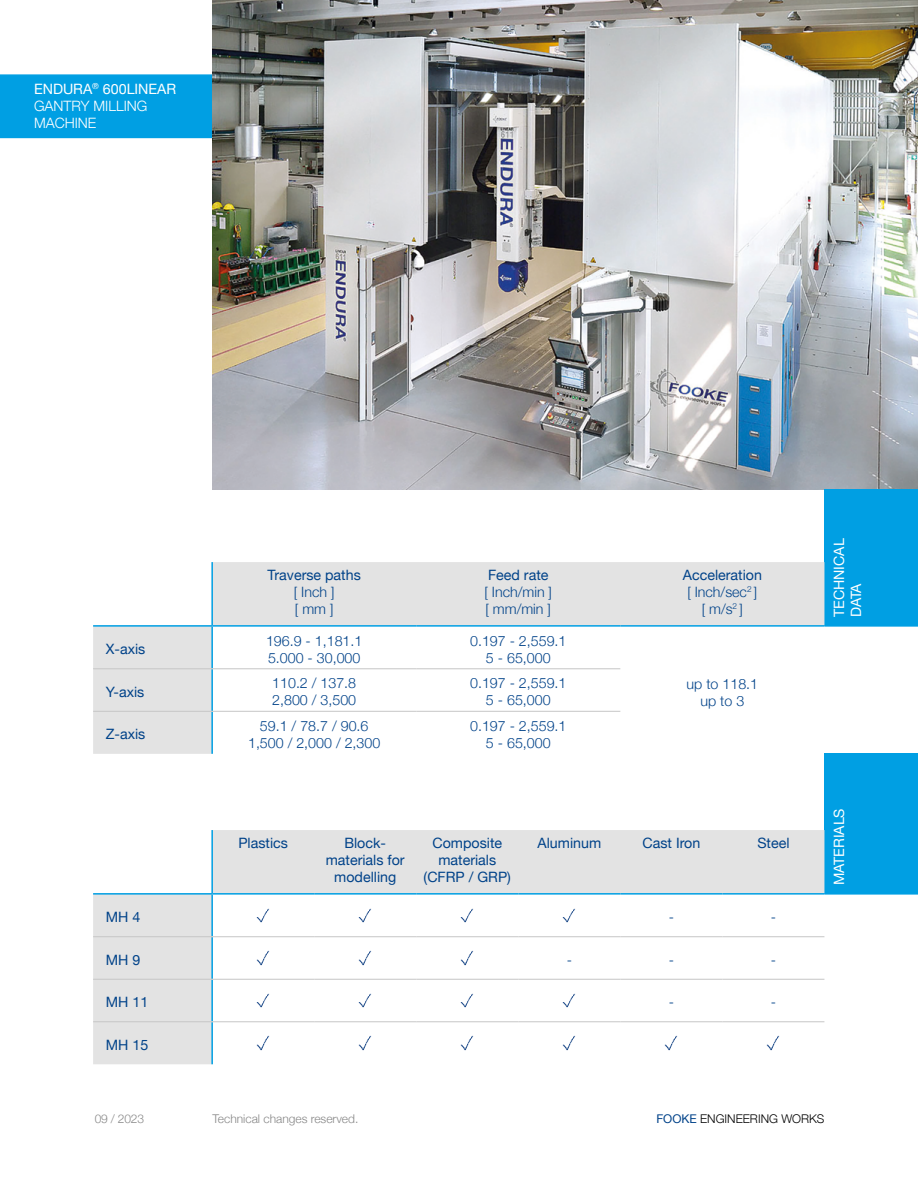
<style>
.page{position:relative;width:918px;height:1188px;background:#fff}
.page>*{position:absolute;margin:0;border:0;box-sizing:border-box;transform-origin:0 0}
.t1{font:300 14.25px/17.1px "Helvetica Neue";color:#004289;text-align:center}
.t2{font:14.25px/17.1px "Helvetica Neue";color:#004289;text-align:center}
.t3{font:300 14.25px/17.1px "Helvetica Neue";color:#fff}
.t4{font:14.25px/17.1px "Helvetica Neue";color:#fff}
.t5{font:300 12px "Helvetica Neue";color:#878787}
.t6{font:300 12px "Helvetica Neue";color:#000}
.s1{font-weight:400}
.s2{font-weight:400;color:#004289}
</style>
<div class="page">
<div style="left:0;top:74px;width:213px;height:64px;background:#009fe3"></div>
<img style="left:213px;top:0;width:705px;height:490px">
<div style="left:824px;top:490px;width:94px;height:136px;background:#009fe3"></div>
<svg style="left:93px;top:562px;width:731px;height:192px"></svg>
<hr style="left:212px;top:625px;width:204px;height:2px;background:#009fe3">
<hr style="left:416px;top:625px;width:204px;height:2px;background:#009fe3">
<hr style="left:620px;top:625px;width:204px;height:2px;background:#009fe3">
<hr style="left:211px;top:627px;width:2px;height:41px;background:#009fe3">
<hr style="left:211px;top:669px;width:2px;height:42px;background:#009fe3">
<hr style="left:211px;top:712px;width:2px;height:42px;background:#009fe3">
<hr style="left:93px;top:668px;width:119px;height:1px;background:#c6c6c6">
<hr style="left:212px;top:668px;width:204px;height:1px;background:#c6c6c6">
<hr style="left:416px;top:668px;width:204px;height:1px;background:#c6c6c6">
<hr style="left:93px;top:711px;width:119px;height:1px;background:#c6c6c6">
<hr style="left:212px;top:711px;width:204px;height:1px;background:#c6c6c6">
<hr style="left:416px;top:711px;width:204px;height:1px;background:#c6c6c6">
<hr style="left:211px;top:562px;width:2px;height:63px;background:#009fe3">
<hr style="left:93px;top:625px;width:119px;height:2px;background:#009fe3">
<hr style="left:824px;top:625px;width:94px;height:2px;background:#009fe3">
<div style="left:824px;top:753px;width:94px;height:141px;background:#009fe3"></div>
<svg style="left:93px;top:830px;width:731px;height:234px"></svg>
<hr style="left:212px;top:893px;width:102px;height:2px;background:#009fe3">
<hr style="left:314px;top:893px;width:102px;height:2px;background:#009fe3">
<hr style="left:416px;top:893px;width:102px;height:2px;background:#009fe3">
<hr style="left:518px;top:893px;width:102px;height:2px;background:#009fe3">
<hr style="left:620px;top:893px;width:102px;height:2px;background:#009fe3">
<hr style="left:722px;top:893px;width:102px;height:2px;background:#009fe3">
<hr style="left:211px;top:895px;width:2px;height:41px;background:#009fe3">
<hr style="left:211px;top:937px;width:2px;height:42px;background:#009fe3">
<hr style="left:211px;top:980px;width:2px;height:41px;background:#009fe3">
<hr style="left:211px;top:1022px;width:2px;height:42px;background:#009fe3">
<hr style="left:93px;top:936px;width:119px;height:1px;background:#c6c6c6">
<hr style="left:212px;top:936px;width:102px;height:1px;background:#c6c6c6">
<hr style="left:314px;top:936px;width:102px;height:1px;background:#c6c6c6">
<hr style="left:416px;top:936px;width:102px;height:1px;background:#c6c6c6">
<hr style="left:518px;top:936px;width:102px;height:1px;background:#c6c6c6">
<hr style="left:620px;top:936px;width:102px;height:1px;background:#c6c6c6">
<hr style="left:722px;top:936px;width:102px;height:1px;background:#c6c6c6">
<hr style="left:212px;top:1021px;width:102px;height:1px;background:#c6c6c6">
<hr style="left:314px;top:1021px;width:102px;height:1px;background:#c6c6c6">
<hr style="left:416px;top:1021px;width:102px;height:1px;background:#c6c6c6">
<hr style="left:518px;top:1021px;width:102px;height:1px;background:#c6c6c6">
<hr style="left:620px;top:1021px;width:102px;height:1px;background:#c6c6c6">
<hr style="left:722px;top:1021px;width:102px;height:1px;background:#c6c6c6">
<hr style="left:211px;top:830px;width:2px;height:63px;background:#009fe3">
<hr style="left:93px;top:893px;width:119px;height:2px;background:#009fe3">
<hr style="left:824px;top:893px;width:94px;height:2px;background:#009fe3">
<hr style="left:93px;top:979px;width:119px;height:1px;background:#c6c6c6">
<hr style="left:212px;top:979px;width:102px;height:1px;background:#c6c6c6">
<hr style="left:314px;top:979px;width:102px;height:1px;background:#c6c6c6">
<hr style="left:416px;top:979px;width:102px;height:1px;background:#c6c6c6">
<hr style="left:518px;top:979px;width:102px;height:1px;background:#c6c6c6">
<hr style="left:620px;top:979px;width:102px;height:1px;background:#c6c6c6">
<hr style="left:722px;top:979px;width:102px;height:1px;background:#c6c6c6">
<hr style="left:93px;top:1021px;width:119px;height:1px;background:#c6c6c6">
<img style="left:256px;top:908px;width:15px;height:15px">
<img style="left:358px;top:908px;width:15px;height:15px">
<img style="left:460px;top:908px;width:15px;height:15px">
<img style="left:562px;top:908px;width:15px;height:15px">
<img style="left:256px;top:951px;width:15px;height:14px">
<img style="left:358px;top:951px;width:15px;height:14px">
<img style="left:460px;top:951px;width:15px;height:14px">
<img style="left:256px;top:993px;width:15px;height:15px">
<img style="left:358px;top:993px;width:15px;height:15px">
<img style="left:460px;top:993px;width:15px;height:15px">
<img style="left:562px;top:993px;width:15px;height:15px">
<img style="left:256px;top:1036px;width:15px;height:15px">
<img style="left:358px;top:1036px;width:15px;height:15px">
<img style="left:460px;top:1036px;width:15px;height:15px">
<img style="left:562px;top:1036px;width:15px;height:15px">
<img style="left:664px;top:1036px;width:15px;height:15px">
<img style="left:766px;top:1036px;width:15px;height:15px">
<p class="t3" style="left:34px;top:79px;width:144px"><span class="s1">ENDURA</span><sup>®</sup> <span class="s1">600LINEAR<br></span>GANTRY MILLING<br>MACHINE</p>
<p class="t2" style="left:268px;top:567px;width:95px">Traverse paths</p>
<p class="t1" style="left:294px;top:582px;width:42px;text-align:left">[ Inch ] [ mm ]</p>
<p class="t2" style="left:488px;top:567px;width:62px">Feed rate</p>
<p class="t1" style="left:485px;top:582px;width:69px;text-align:left">[ Inch/min ] [ mm/min ]</p>
<p class="t2" style="left:106px;top:642px;width:41px">X-axis</p>
<p class="t1" style="left:266px;top:631px;width:98px;text-align:left">196.9 - 1,181.1<br>5.000 - 30,000</p>
<p class="t1" style="left:470px;top:631px;width:98px">0.197 - 2,559.1<br>5 - 65,000</p>
<p class="t2" style="left:106px;top:684px;width:40px">Y-axis</p>
<p class="t1" style="left:272px;top:674px;width:85px;text-align:left">110.2 / 137.8<br>2,800 / 3,500</p>
<p class="t1" style="left:470px;top:674px;width:98px">0.197 - 2,559.1<br>5 - 65,000</p>
<p class="t2" style="left:106px;top:727px;width:41px">Z-axis</p>
<p class="t1" style="left:248px;top:716px;width:134px">59.1 / 78.7 / 90.6<br>1,500 / 2,000 / 2,300</p>
<p class="t1" style="left:470px;top:716px;width:98px">0.197 - 2,559.1<br>5 - 65,000</p>
<p class="t1" style="left:683px;top:565px;width:81px"><span class="s1">Acceleration </span>[ Inch/sec<sup>2</sup> ]<br>[ m/s<sup>2</sup> ]</p>
<p class="t1" style="left:687px;top:674px;width:73px">up to 118.1 up to 3</p>
<p class="t2" style="left:238px;top:835px;width:51px">Plastics</p>
<p class="t2" style="left:326px;top:835px;width:80px">Block&shy;materials for modelling</p>
<p class="t2" style="left:424px;top:835px;width:89px">Composite materials (CFRP / GRP)</p>
<p class="t2" style="left:538px;top:835px;width:65px">Aluminum</p>
<p class="t2" style="left:642px;top:835px;width:59px">Cast Iron</p>
<p class="t2" style="left:757px;top:835px;width:34px">Steel</p>
<p class="t2" style="left:106px;top:909px;width:36px">MH 4</p>
<p class="t1" style="left:669px;top:908px;width:7px">-</p>
<p class="t1" style="left:771px;top:908px;width:7px">-</p>
<p class="t2" style="left:106px;top:952px;width:36px">MH 9</p>
<p class="t1" style="left:567px;top:950px;width:7px">-</p>
<p class="t1" style="left:669px;top:950px;width:7px">-</p>
<p class="t1" style="left:771px;top:950px;width:7px">-</p>
<p class="t2" style="left:106px;top:994px;width:44px">MH 11</p>
<p class="t1" style="left:669px;top:993px;width:7px">-</p>
<p class="t1" style="left:771px;top:993px;width:7px">-</p>
<p class="t2" style="left:106px;top:1037px;width:44px">MH 15</p>
<p class="t4" style="left:831px;top:617px;width:80px;rotate:-90deg">TECHNICAL<br>DATA</p>
<p class="t4" style="left:831px;top:885px;width:79px;rotate:-90deg">MATERIALS</p>
<p class="t5" style="left:95px;top:1109px;width:51px">09 / 2023</p>
<p class="t5" style="left:213px;top:1109px;width:147px">Technical changes reserved.</p>
<p class="t6" style="left:656px;top:1109px;width:170px"><span class="s2">FOOKE</span> ENGINEERING WORKS</p>
</div>
